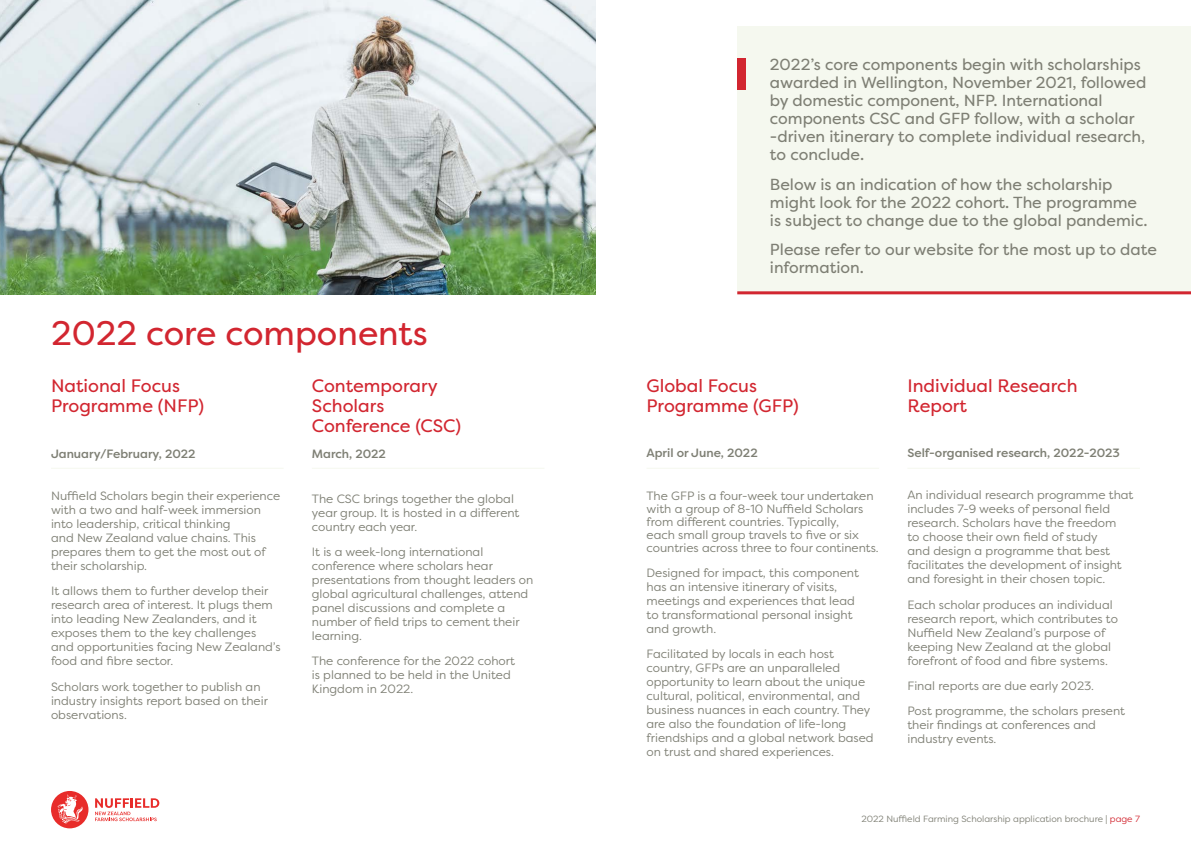
<style>
.page{position:relative;width:1191px;height:842px;background:#fff}
.page>*{position:absolute;margin:0;border:0;box-sizing:border-box;transform-origin:0 0}
.t1{font:34px "Filson Pro";color:#d22630}
.t2{font:18px/20px "Filson Pro";color:#d22630}
.t3{font:16px/18px "Filson Pro";color:#7e7f74}
.t4{font:12px/14px "Filson Pro";color:#7e7f74}
.t5{font:500 12px "Filson Pro";color:#7e7f74}
.t6{font:9px "Filson Pro";color:#7e7f74}
.s1{color:#d22630}
</style>
<div class="page">
<svg style="left:95px;top:798px;width:64px;height:23px"></svg>
<div style="left:51px;top:791px;width:37px;height:37px;background:#e82c2a;border-radius:50%"></div>
<svg style="left:58px;top:794px;width:25px;height:29px"></svg>
<div style="left:737px;top:26px;width:454px;height:265px;background:#f5f8ef"></div>
<hr style="left:737px;top:291px;width:454px;height:3px;background:#d22630">
<div style="left:737px;top:58px;width:9px;height:32px;background:#d22630"></div>
<img style="left:0;top:0;width:595px;height:294px">
<hr style="left:51px;top:468px;width:232px;height:1px;background:#f5f8ef">
<hr style="left:312px;top:468px;width:232px;height:1px;background:#f5f8ef">
<hr style="left:646px;top:468px;width:233px;height:1px;background:#f5f8ef">
<hr style="left:907px;top:468px;width:233px;height:1px;background:#f5f8ef">
<h1 class="t1" style="left:51px;top:310px;width:378px">2022 core components</h1>
<h2 class="t2" style="left:312px;top:376px;width:151px">Contemporary<br>Scholars<br>Conference (CSC)</h2>
<p class="t5" style="left:312px;top:445px;width:76px">March, 2022</p>
<p class="t4" style="left:312px;top:491px;width:209px">The CSC brings together the global year group. It is hosted in a different country each year.</p>
<p class="t4" style="left:312px;top:544px;width:223px">It is a week-long international conference where scholars hear presentations from thought leaders on global agricultural challenges, attend panel discussions and complete a number of field trips to cement their learning.</p>
<p class="t4" style="left:312px;top:654px;width:204px">The conference for the 2022 cohort is planned to be held in the United<br>Kingdom in 2022.</p>
<h2 class="t2" style="left:51px;top:376px;width:155px">National Focus<br>Programme (NFP)</h2>
<p class="t5" style="left:51px;top:445px;width:146px">January/February, 2022</p>
<p class="t4" style="left:51px;top:488px;width:231px">Nuffield Scholars begin their experience with a two and half-week immersion into leadership, critical thinking<br>and New Zealand value chains. This prepares them to get the most out of their scholarship.</p>
<p class="t4" style="left:51px;top:584px;width:231px">It allows them to further develop their research area of interest. It plugs them into leading New Zealanders, and it exposes them to the key challenges and opportunities facing New Zealand’s food and fibre sector.</p>
<p class="t4" style="left:51px;top:679px;width:218px">Scholars work together to publish an industry insights report based on their observations.</p>
<p class="t3" style="left:770px;top:56px;width:378px">2022’s core components begin with scholarships awarded in Wellington, November 2021, followed by domestic component, NFP. International components CSC and GFP follow, with a scholar -driven itinerary to complete individual research, to conclude.</p>
<h3 class="t3" style="left:770px;top:175px;width:379px">Below is an indication of how the scholarship might look for the 2022 cohort. The programme is subject to change due to the global pandemic.</h3>
<h3 class="t3" style="left:770px;top:240px;width:388px">Please refer to our website for the most up to date information.</h3>
<h2 class="t2" style="left:646px;top:376px;width:154px">Global Focus<br>Programme (GFP)</h2>
<p class="t5" style="left:646px;top:445px;width:113px">April or June, 2022</p>
<p class="t4" style="left:646px;top:489px;width:234px;line-height:13px">The GFP is a four-week tour undertaken with a group of 8-10 Nuffield Scholars from different countries. Typically,<br>each small group travels to five or six countries across three to four continents.</p>
<p class="t4" style="left:646px;top:565px;width:214px">Designed for impact, this component has an intensive itinerary of visits, meetings and experiences that lead to transformational personal insight and growth.</p>
<p class="t4" style="left:646px;top:647px;width:228px">Facilitated by locals in each host country, GFPs are an unparalleled opportunity to learn about the unique cultural, political, environmental, and business nuances in each country. They are also the foundation of life-long friendships and a global network based on trust and shared experiences.</p>
<h2 class="t2" style="left:907px;top:376px;width:172px">Individual Research<br>Report</h2>
<p class="t5" style="left:907px;top:445px;width:214px">Self-organised research, 2022-2023</p>
<p class="t4" style="left:907px;top:488px;width:228px">An individual research programme that includes 7-9 weeks of personal field research. Scholars have the freedom<br>to choose their own field of study<br>and design a programme that best facilitates the development of insight and foresight in their chosen topic.</p>
<p class="t4" style="left:907px;top:597px;width:212px">Each scholar produces an individual research report, which contributes to Nuffield New Zealand’s purpose of keeping New Zealand at the global forefront of food and fibre systems.</p>
<p class="t4" style="left:907px;top:673px;width:219px;line-height:25.3px">Final reports are due early 2023.<br>Post programme, the scholars present</p>
<p class="t4" style="left:907px;top:718px;width:190px">their findings at conferences and industry events.</p>
<p class="t6" style="left:861px;top:812px;width:280px">2022 Nuffield Farming Scholarship application brochure | <span class="s1">page 7</span></p>
</div>
